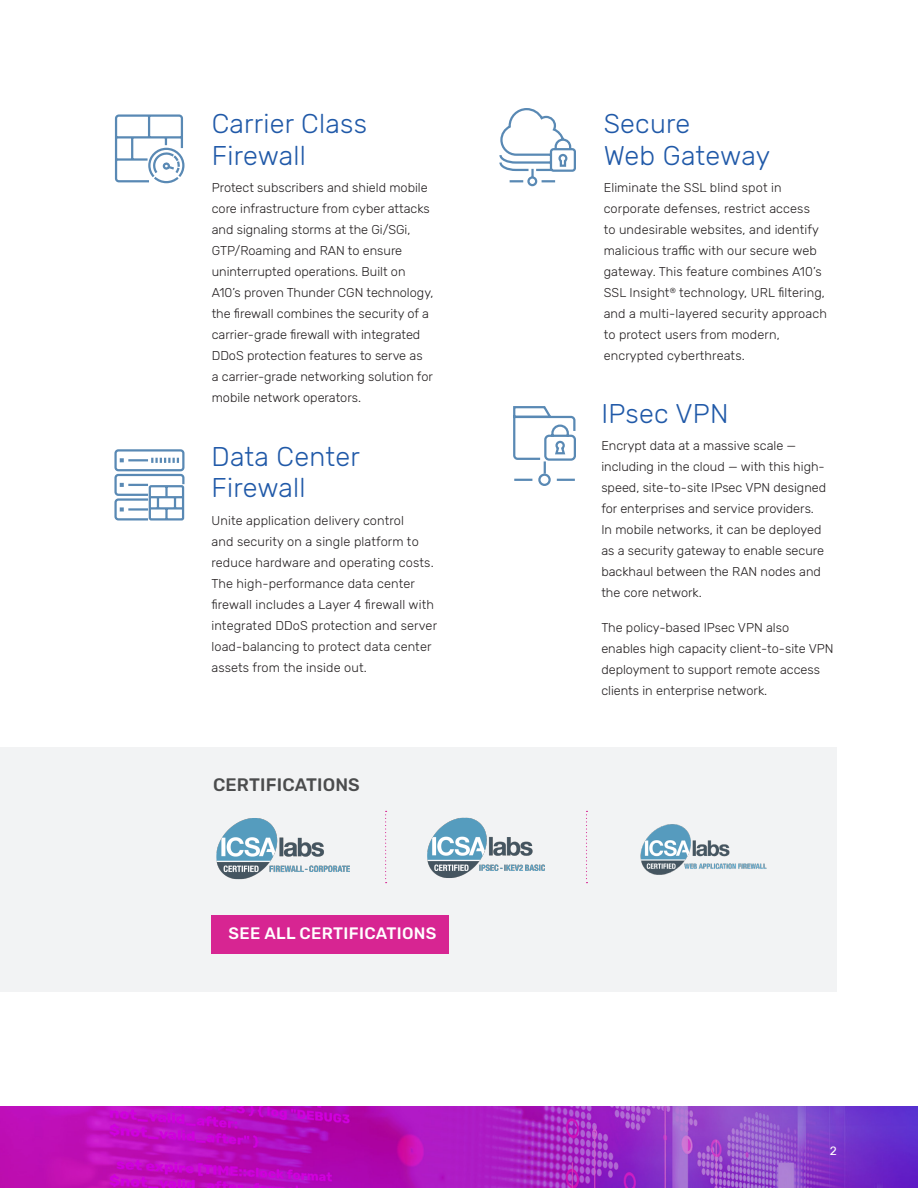
<style>
.page{position:relative;width:918px;height:1188px;background:#fff}
.page>*{position:absolute;margin:0;border:0;box-sizing:border-box;transform-origin:0 0}
.L2_Head{font:300 27px/31.5px "Rubik";letter-spacing:.01em;color:#2059a8}
.Figure_Caption_Title{font:500 18px "Rubik";letter-spacing:.01em;color:#4b4c4d}
.Feature_List_H1{font:500 16.5px "Rubik";letter-spacing:.02em;color:#fff}
.body_text{font:300 12.75px/21px "Rubik";color:#231f20}
.t1{font:12px "Rubik";color:#fff}
</style>
<div class="page">
<img style="left:0;top:1107px;width:918px;height:81px">
<div style="left:0;top:747px;width:837px;height:244px;background:#f2f3f4"></div>
<img style="left:216px;top:818px;width:134px;height:62px">
<img style="left:427px;top:817px;width:118px;height:61px">
<img style="left:640px;top:824px;width:127px;height:51px">
<svg style="left:385px;top:811px;width:2px;height:72px"></svg>
<svg style="left:586px;top:811px;width:1px;height:72px"></svg>
<div style="left:211px;top:915px;width:237px;height:39px;background:#d72592"></div>
<svg style="left:114px;top:114px;width:71px;height:70px"></svg>
<svg style="left:114px;top:449px;width:71px;height:72px"></svg>
<svg style="left:499px;top:108px;width:77px;height:79px"></svg>
<svg style="left:513px;top:406px;width:63px;height:80px"></svg>
<p class="L2_Head" style="left:212px;top:109px;width:157px">Carrier Class<br>Firewall</p>
<p class="body_text" style="left:212px;top:178px;width:223px">Protect subscribers and shield mobile core infrastructure from cyber attacks and signaling storms at the Gi/SGi, GTP/Roaming and RAN to ensure uninterrupted operations. Built on A10’s proven Thunder CGN technology, the firewall combines the security of a carrier-grade firewall with integrated DDoS protection features to serve as<br>a carrier-grade networking solution for mobile network operators.</p>
<p class="L2_Head" style="left:211px;top:441px;width:150px">Data Center<br>Firewall</p>
<p class="body_text" style="left:211px;top:511px;width:227px">Unite application delivery control<br>and security on a single platform to reduce hardware and operating costs.<br>The high-performance data center firewall includes a Layer 4 firewall with integrated DDoS protection and server load-balancing to protect data center assets from the inside out.</p>
<p class="Figure_Caption_Title" style="left:213px;top:775px;width:148px">CERTIFICATIONS</p>
<p class="Feature_List_H1" style="left:229px;top:923px;width:209px">SEE ALL CERTIFICATIONS</p>
<p class="L2_Head" style="left:604px;top:109px;width:168px">Secure<br>Web Gateway</p>
<p class="body_text" style="left:604px;top:178px;width:225px">Eliminate the SSL blind spot in corporate defenses, restrict access<br>to undesirable websites, and identify malicious traffic with our secure web gateway. This feature combines A10’s SSL Insight<sup>®</sup> technology, URL filtering, and a multi-layered security approach to protect users from modern, encrypted cyberthreats.</p>
<p class="L2_Head" style="left:601px;top:398px;width:129px">IPsec VPN</p>
<p class="body_text" style="left:601px;top:436px;width:226px">Encrypt data at a massive scale — including in the cloud — with this high&shy;speed, site-to-site IPsec VPN designed for enterprises and service providers.<br>In mobile networks, it can be deployed as a security gateway to enable secure backhaul between the RAN nodes and the core network.</p>
<p class="body_text" style="left:601px;top:617px;width:234px">The policy-based IPsec VPN also enables high capacity client-to-site VPN deployment to support remote access clients in enterprise network.</p>
<p class="t1" style="left:830px;top:1144px;width:9px">2</p>
</div>
